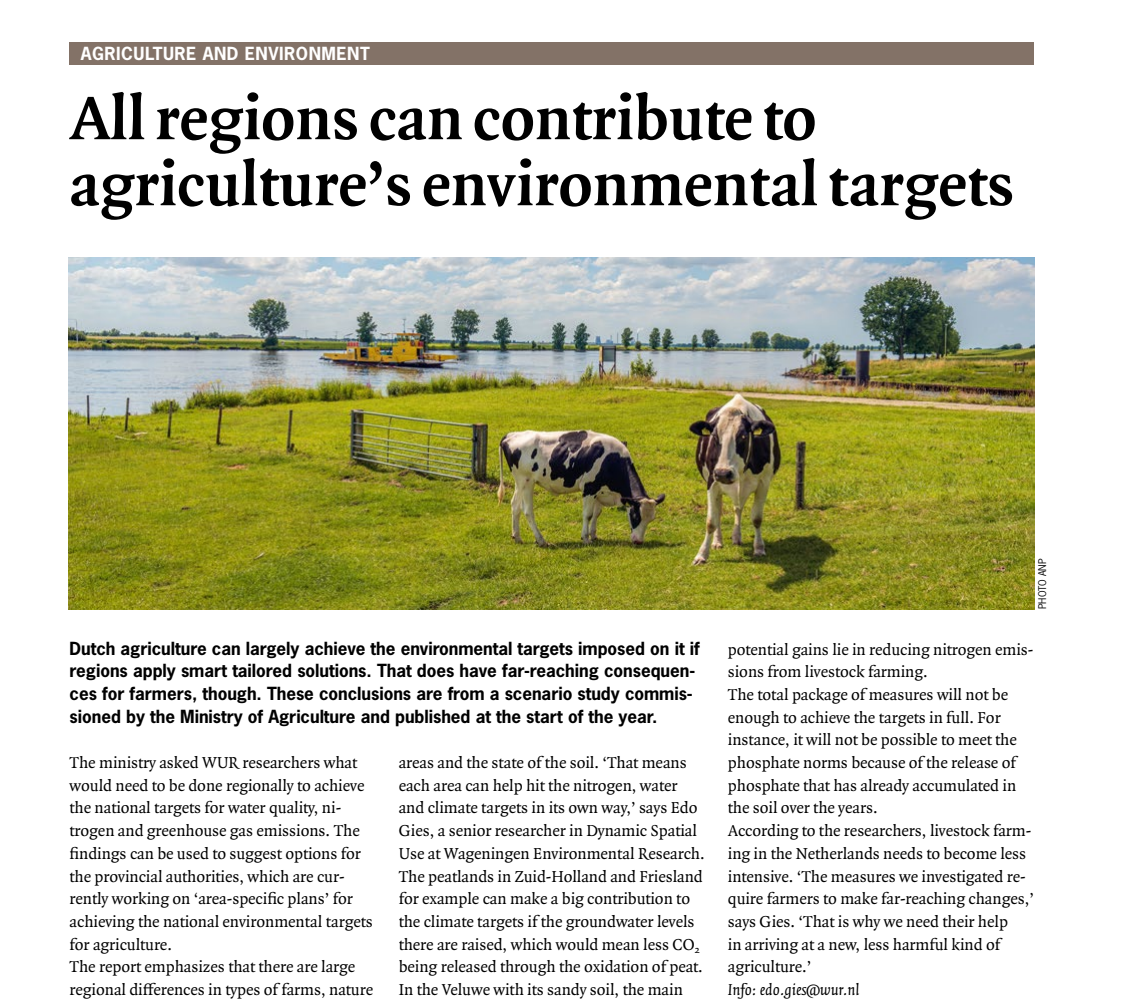
<style>
.page{position:relative;width:1122px;height:1008px;background:#fff}
.page>*{position:absolute;margin:0;border:0;box-sizing:border-box;transform-origin:0 0}
.t1{font:700 66px/66px "Quadraat OT";color:#000}
.t2{font:17px/22.6px "Quadraat OT";letter-spacing:-.005em;color:#000}
.t3{font:700 17px/22.6px "News Gothic Std";letter-spacing:-.005em;color:#000}
.t4{font:700 17px "News Gothic Std";letter-spacing:.03em;color:#fff}
.t5{font:italic 17px "Quadraat OT";letter-spacing:-.005em;color:#000}
.t6{font:10px "News Gothic Std";color:#000}
</style>
<div class="page">
<div style="left:70px;top:42px;width:963px;height:23px;background:#837267"></div>
<img style="left:68px;top:258px;width:965px;height:351px">
<p class="t4" style="left:81px;top:42px;width:290px">AGRICULTURE AND ENVIRONMENT</p>
<h1 class="t1" style="left:70px;top:85px;width:946px">All regions can contribute to agriculture’s environmental targets</h1>
<p class="t6" style="left:1035px;top:609px;width:52px;rotate:-90deg">PHOTO ANP</p>
<p class="t3" style="left:70px;top:636px;width:631px">Dutch agriculture can largely achieve the environmental targets imposed on it if regions apply smart tailored solutions. That does have far-reaching consequen&shy;ces for farmers, though. These conclusions are from a scenario study commis&shy;sioned by the Ministry of Agriculture and published at the start of the year.</p>
<p class="t2" style="left:70px;top:751px;width:305px">The ministry asked WUR researchers what would need to be done regionally to achieve the national targets for water quality, ni&shy;trogen and greenhouse gas emissions. The findings can be used to suggest options for the provincial authorities, which are cur&shy;rently working on ‘area-specific plans’ for achieving the national environmental targets for agriculture.<br>The report emphasizes that there are large regional differences in types of farms, nature</p>
<p class="t2" style="left:398px;top:751px;width:307px">areas and the state of the soil. ‘That means each area can help hit the nitrogen, water and climate targets in its own way,’ says Edo Gies, a senior researcher in Dynamic Spatial Use at Wageningen Environmental Research.<br>The peatlands in Zuid-Holland and Friesland for example can make a big contribution to the climate targets if the groundwater levels there are raised, which would mean less CO<sub>2 </sub>being released through the oxidation of peat.<br>In the Veluwe with its sandy soil, the main</p>
<p class="t2" style="left:727px;top:638px;width:307px">potential gains lie in reducing nitrogen emis&shy;sions from livestock farming.<br>The total package of measures will not be enough to achieve the targets in full. For instance, it will not be possible to meet the phosphate norms because of the release of phosphate that has already accumulated in the soil over the years.<br>According to the researchers, livestock farm&shy;ing in the Netherlands needs to become less intensive. ‘The measures we investigated re&shy;quire farmers to make far-reaching changes,’ says Gies. ‘That is why we need their help<br>in arriving at a new, less harmful kind of agriculture.’</p>
<p class="t5" style="left:727px;top:980px;width:133px">Info: edo.gies@wur.nl</p>
</div>
